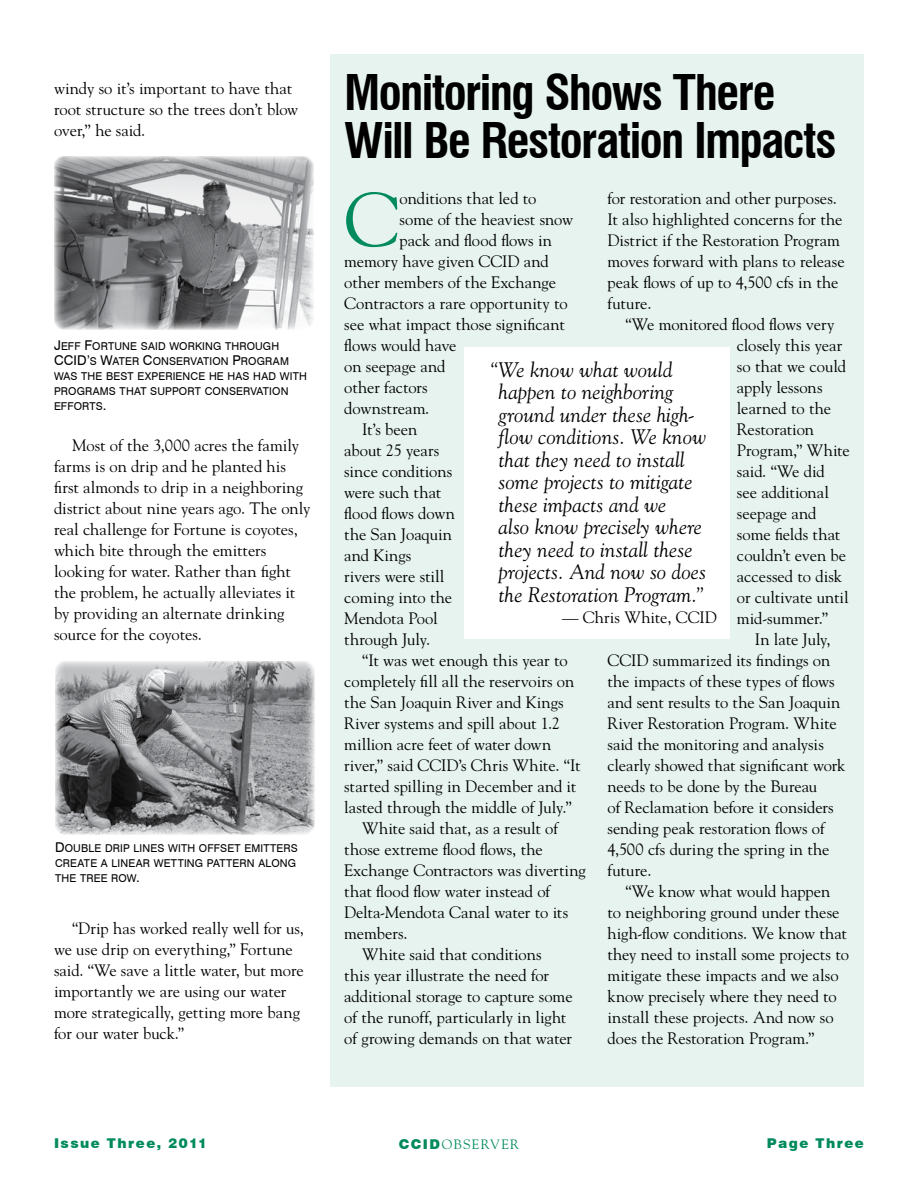
<style>
.page{position:relative;width:918px;height:1188px;background:#fff}
.page>*{position:absolute;margin:0;border:0;box-sizing:border-box;transform-origin:0 0}
.t1{font:76.2px "Goudy";color:#008a5e}
.t2{font:700 condensed 48px/48px "Swiss 721 BT";letter-spacing:-.035em;color:#000}
.t3{font:italic 21px/22.5px "Goudy";letter-spacing:.005em;color:#000}
.t4{font:16.5px/21px "Goudy";color:#000}
.t5{font:900 13.5px "Swiss 721 BT";letter-spacing:.11em;color:#008a5e}
.t6{font:13.5px "Goudy";letter-spacing:.095em;color:#008a5e}
.t7{font:10.8px/15px "Swiss 721 BT Roman SC800";letter-spacing:.015em;color:#000}
.s1{font-size:13.5px}
.s2{font-family:"Swiss 721 BT";font-weight:900}
</style>
<div class="page">
<div style="left:331px;top:54px;width:533px;height:1032px;background:#e6f3ef"></div>
<div style="left:465px;top:347px;width:265px;height:291px;background:#fff"></div>
<img style="left:54px;top:156px;width:259px;height:174px">
<img style="left:55px;top:661px;width:259px;height:174px">
<p class="t4" style="left:54px;top:78px;width:246px">windy so it’s important to have that root structure so the trees don’t blow over,” he said.</p>
<p class="t7" style="left:54px;top:338px;width:254px"><span class="s1">J</span>EFF <span class="s1">F</span>ORTUNE SAID WORKING THROUGH<br><span class="s1">CCID’</span>S <span class="s1">W</span>ATER <span class="s1">C</span>ONSERVATION <span class="s1">P</span>ROGRAM<br>WAS THE BEST EXPERIENCE HE HAS HAD WITH<br>PROGRAMS THAT SUPPORT CONSERVATION<br>EFFORTS<span class="s1">.</span></p>
<p class="t4" style="left:54px;top:435px;width:258px;text-indent:18px">Most of the 3,000 acres the family farms is on drip and he planted his first almonds to drip in a neighboring district about nine years ago. The only real challenge for Fortune is coyotes, which bite through the emitters looking for water. Rather than fight the problem, he actually alleviates it by providing an alternate drinking source for the coyotes.</p>
<p class="t7" style="left:55px;top:841px;width:244px"><span class="s1">D</span>OUBLE DRIP LINES WITH OFFSET EMITTERS<br>CREATE A LINEAR WETTING PATTERN ALONG<br>THE TREE ROW<span class="s1">.</span></p>
<p class="t4" style="left:54px;top:918px;width:252px;text-indent:18px">“Drip has worked really well for us, we use drip on everything,” Fortune said. “We save a little water, but more importantly we are using our water more strategically, getting more bang for our water buck.”</p>
<h2 class="t2" style="left:344px;top:69px;width:494px">Monitoring Shows There<br>Will Be Restoration Impacts</h2>
<h1 class="t1" style="left:344px;top:173px;width:56px">C</h1>
<p class="t4" style="left:400px;top:188px;width:138px">onditions that led to</p>
<p class="t4" style="left:608px;top:188px;width:239px">for restoration and other purposes.<br>It also highlighted concerns for the<br>District if the Restoration Program moves forward with plans to release peak flows of up to 4,500 cfs in the future.</p>
<p class="t4" style="left:737px;top:314px;width:114px;text-indent:-111px">“We monitored flood flows very closely this year so that we could apply lessons learned to the<br>Restoration<br>Program,” White said. “We did<br>see additional seepage and some fields that couldn’t even be accessed to disk or cultivate until mid-summer.”</p>
<p class="t4" style="left:608px;top:629px;width:240px;text-indent:147px">In late July,<br>CCID summarized its findings on the impacts of these types of flows and sent results to the San Joaquin<br>River Restoration Program. White said the monitoring and analysis clearly showed that significant work needs to be done by the Bureau<br>of Reclamation before it considers sending peak restoration flows of<br>4,500 cfs during the spring in the future.</p>
<p class="t4" style="left:608px;top:881px;width:243px;text-indent:18px">“We know what would happen<br>to neighboring ground under these high-flow conditions. We know that they need to install some projects to mitigate these impacts and we also know precisely where they need to install these projects. And now so does the Restoration Program.”</p>
<p class="t4" style="left:400px;top:209px;width:175px">some of the heaviest snow</p>
<p class="t4" style="left:400px;top:230px;width:154px">pack and flood flows in</p>
<p class="t4" style="left:344px;top:251px;width:206px">memory have given CCID and</p>
<p class="t4" style="left:344px;top:272px;width:213px">other members of the Exchange</p>
<p class="t4" style="left:344px;top:293px;width:225px">Contractors a rare opportunity to</p>
<p class="t4" style="left:344px;top:314px;width:222px">see what impact those significant</p>
<p class="t4" style="left:344px;top:335px;width:114px">flows would have</p>
<p class="t4" style="left:344px;top:356px;width:103px">on seepage and</p>
<p class="t4" style="left:344px;top:377px;width:85px">other factors</p>
<p class="t4" style="left:344px;top:398px;width:87px">downstream.</p>
<p class="t4" style="left:362px;top:419px;width:57px">It’s been</p>
<p class="t4" style="left:344px;top:440px;width:97px">about 25 years</p>
<p class="t4" style="left:344px;top:461px;width:110px">since conditions</p>
<p class="t4" style="left:344px;top:482px;width:99px">were such that</p>
<p class="t4" style="left:344px;top:503px;width:112px">flood flows down</p>
<p class="t4" style="left:344px;top:524px;width:109px">the San Joaquin</p>
<p class="t4" style="left:344px;top:545px;width:69px">and Kings</p>
<p class="t4" style="left:344px;top:566px;width:102px">rivers were still</p>
<p class="t4" style="left:344px;top:587px;width:109px">coming into the</p>
<p class="t4" style="left:344px;top:608px;width:95px">Mendota Pool</p>
<p class="t4" style="left:344px;top:629px;width:88px">through July.</p>
<p class="t4" style="left:362px;top:650px;width:207px">“It was wet enough this year to</p>
<p class="t4" style="left:344px;top:671px;width:231px">completely fill all the reservoirs on</p>
<p class="t4" style="left:344px;top:692px;width:221px">the San Joaquin River and Kings</p>
<p class="t4" style="left:344px;top:713px;width:217px">River systems and spill about 1.2</p>
<p class="t4" style="left:344px;top:734px;width:208px">million acre feet of water down</p>
<p class="t4" style="left:344px;top:755px;width:238px">river,” said CCID’s Chris White. “It</p>
<p class="t4" style="left:344px;top:776px;width:234px">started spilling in December and it</p>
<p class="t4" style="left:344px;top:797px;width:229px">lasted through the middle of July.”</p>
<p class="t4" style="left:362px;top:818px;width:197px">White said that, as a result of</p>
<p class="t4" style="left:344px;top:839px;width:200px">those extreme flood flows, the</p>
<p class="t4" style="left:344px;top:860px;width:243px">Exchange Contractors was diverting</p>
<p class="t4" style="left:344px;top:881px;width:208px">that flood flow water instead of</p>
<p class="t4" style="left:344px;top:902px;width:225px">Delta-Mendota Canal water to its</p>
<p class="t4" style="left:344px;top:923px;width:65px">members.</p>
<p class="t4" style="left:362px;top:944px;width:181px">White said that conditions</p>
<p class="t4" style="left:344px;top:965px;width:206px">this year illustrate the need for</p>
<p class="t4" style="left:344px;top:986px;width:230px">additional storage to capture some</p>
<p class="t4" style="left:344px;top:1007px;width:224px">of the runoff, particularly in light</p>
<p class="t4" style="left:344px;top:1028px;width:229px">of growing demands on that water</p>
<p class="t3" style="left:499px;top:358px;width:209px;text-indent:-9px">“We know what would happen to neighboring ground under these high&shy;flow conditions. We know that they need to install some projects to mitigate these impacts and we<br>also know precisely where they need to install these projects. And now so does the Restoration Program.”</p>
<p class="t4" style="left:562px;top:607px;width:156px">— Chris White, CCID</p>
<p class="t5" style="left:54px;top:1135px;width:154px">Issue Three, 2011</p>
<p class="t6" style="left:399px;top:1136px;width:122px"><span class="s2">CCID</span>OBSERVER</p>
<p class="t5" style="left:767px;top:1135px;width:99px">Page Three</p>
</div>
